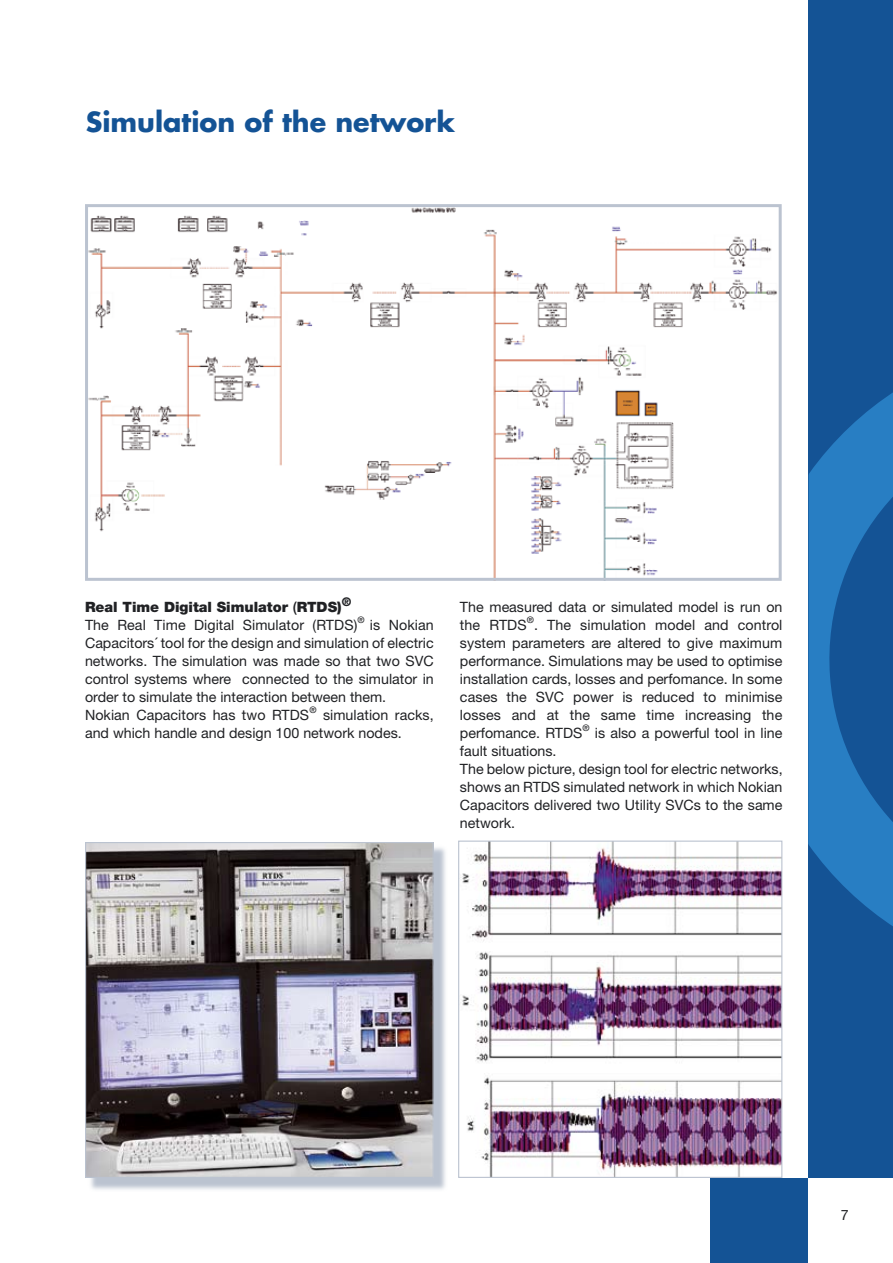
<style>
.page{position:relative;width:893px;height:1263px;background:#fff}
.page>*{position:absolute;margin:0;border:0;box-sizing:border-box;transform-origin:0 0}
.t1{font:700 27px "Futura";color:#145395}
.t2{font:14.25px/18px "Helvetica Neue";color:#202124}
.t3{font:500 9px "Helvetica Neue";color:#202124}
.s1{font-weight:900}
.s2{font-weight:500}
</style>
<div class="page">
<img style="left:460px;top:842px;width:320px;height:334px">
<div style="left:458px;top:840px;width:324px;height:338px;border:1px solid #bbc3d0"></div>
<img style="left:89px;top:208px;width:688px;height:369px">
<div style="left:85px;top:204px;width:697px;height:377px;border:3px solid #bbc3d0"></div>
<div style="left:808px;top:0;width:85px;height:1178px;background:#145395"></div>
<svg style="left:808px;top:392px;width:85px;height:534px;fill:#287ec3"></svg>
<div style="left:710px;top:1178px;width:98px;height:85px;background:#145395"></div>
<svg style="left:90px;top:847px;width:356px;height:343px;background:#c9cfd9"></svg>
<img style="left:87px;top:844px;width:345px;height:332px">
<div style="left:85px;top:842px;width:349px;height:336px;border:1px solid #bbc3d0"></div>
<h1 class="t1" style="left:86px;top:103px;width:371px">Simulation of the network</h1>
<p class="t2" style="left:85px;top:598px;width:274px"><span class="s1">Real Time Digital Simulator</span> <span class="s2">(</span><span class="s1">RTDS)</span><sup>®<br></sup>The Real Time Digital Simulator (RTDS)</p>
<p class="t3" style="left:357px;top:614px;width:9px">®</p>
<p class="t2" style="left:85px;top:616px;width:350px;text-indent:285px">is Nokian Capacitors´ tool for the design and simulation of electric networks. The simulation was made so that two SVC control systems where connected to the simulator in order to simulate the interaction between them.<br>Nokian Capacitors has two RTDS</p>
<p class="t3" style="left:309px;top:704px;width:9px">®</p>
<p class="t2" style="left:85px;top:706px;width:350px;text-indent:238px">simulation racks, and which handle and design 100 network nodes.</p>
<p class="t2" style="left:460px;top:598px;width:324px">The measured data or simulated model is run on the RTDS</p>
<p class="t3" style="left:527px;top:614px;width:9px">®</p>
<p class="t2" style="left:460px;top:616px;width:324px;text-align:justify;text-indent:74px">. The simulation model and control system parameters are altered to give maximum performance. Simulations may be used to optimise installation cards, losses and perfomance. In some cases the SVC power is reduced to minimise losses and at the same time increasing the perfomance. RTDS</p>
<p class="t3" style="left:582px;top:722px;width:9px">®</p>
<p class="t2" style="left:595px;top:724px;width:189px">is also a powerful tool in line</p>
<p class="t2" style="left:460px;top:742px;width:324px">fault situations.<br>The below picture, design tool for electric networks, shows an RTDS simulated network in which Nokian Capacitors delivered two Utility SVCs to the same network.</p>
</div>
